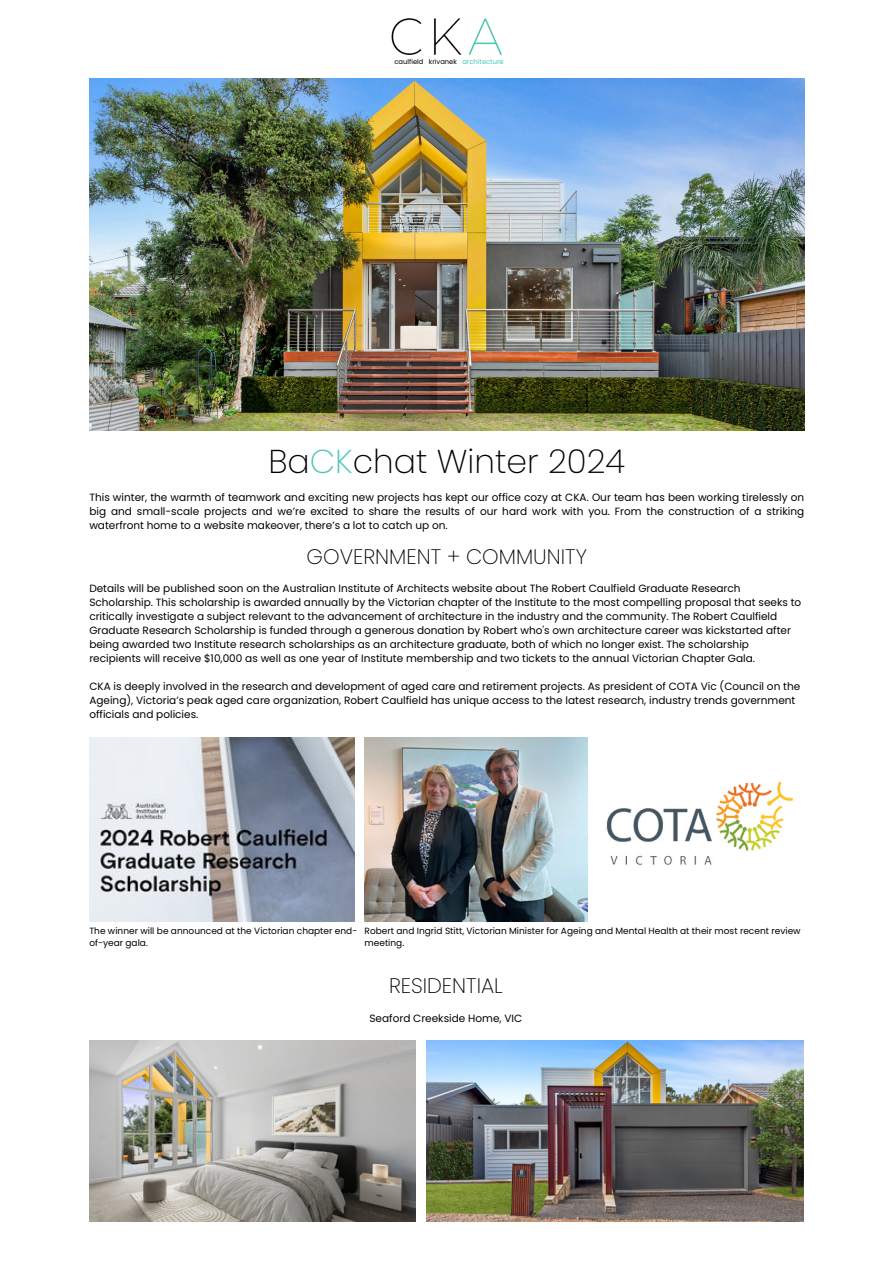
<style>
.page{position:relative;width:894px;height:1264px;background:#fff}
.page>*{position:absolute;margin:0;border:0;box-sizing:border-box;transform-origin:0 0}
.t1{font:200 33px "Poppins";color:#000}
.t2{font:200 21px "Poppins";color:#000}
.t3{font:10.5px/14px "Poppins";color:#010101}
.t4{font:10.5px/14px "Poppins";color:#000;text-align:justify}
.t5{font:9px/12px "Poppins";color:#010101}
.t6{font:6.75px "Poppins";color:#000}
.s1{color:#4bc7b5}
</style>
<div class="page">
<img style="left:391px;top:18px;width:111px;height:37px">
<img style="left:89px;top:79px;width:715px;height:351px">
<img style="left:89px;top:737px;width:265px;height:184px">
<img style="left:364px;top:737px;width:223px;height:184px">
<img style="left:426px;top:1040px;width:377px;height:181px">
<img style="left:89px;top:1040px;width:327px;height:181px">
<img style="left:606px;top:781px;width:188px;height:84px">
<p class="t6" style="left:394px;top:58px;width:111px">caulfield krivanek <span class="s1">architecture</span></p>
<h1 class="t1" style="left:268px;top:442px;width:358px">Ba<span class="s1">CK</span>chat Winter 2024</h1>
<p class="t4" style="left:89px;top:490px;width:716px">This winter, the warmth of teamwork and exciting new projects has kept our office cozy at CKA. Our team has been working tirelessly on big and small-scale projects and we’re excited to share the results of our hard work with you. From the construction of a striking waterfront home to a website makeover, there’s a lot to catch up on.</p>
<h2 class="t2" style="left:306px;top:544px;width:282px">GOVERNMENT + COMMUNITY</h2>
<p class="t3" style="left:89px;top:581px;width:713px">Details will be published soon on the Australian Institute of Architects website about The Robert Caulfield Graduate Research Scholarship. This scholarship is awarded annually by the Victorian chapter of the Institute to the most compelling proposal that seeks to critically investigate a subject relevant to the advancement of architecture in the industry and the community. The Robert Caulfield Graduate Research Scholarship is funded through a generous donation by Robert who's own architecture career was kickstarted after being awarded two Institute research scholarships as an architecture graduate, both of which no longer exist. The scholarship recipients will receive $10,000 as well as one year of Institute membership and two tickets to the annual Victorian Chapter Gala.</p>
<p class="t3" style="left:89px;top:679px;width:712px">CKA is deeply involved in the research and development of aged care and retirement projects. As president of COTA Vic (Council on the<br>Ageing), Victoria’s peak aged care organization, Robert Caulfield has unique access to the latest research, industry trends government officials and policies.</p>
<p class="t5" style="left:89px;top:924px;width:269px">The winner will be announced at the Victorian chapter end&shy;of-year gala.</p>
<p class="t5" style="left:364px;top:924px;width:437px">Robert and Ingrid Stitt, Victorian Minister for Ageing and Mental Health at their most recent review meeting.</p>
<h2 class="t2" style="left:389px;top:973px;width:115px">RESIDENTIAL</h2>
<p class="t4" style="left:369px;top:1011px;width:154px">Seaford Creekside Home, VIC</p>
</div>
